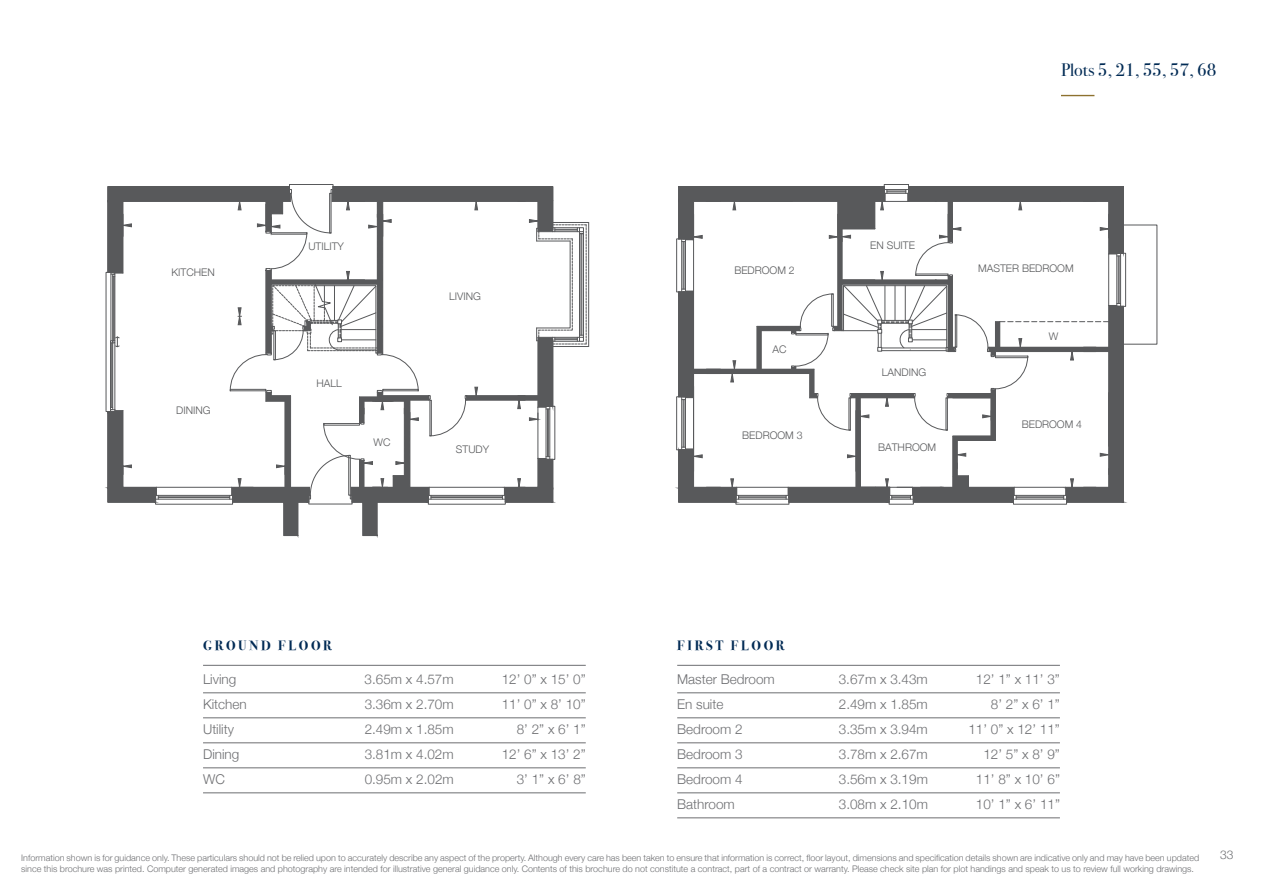
<style>
.page{position:relative;width:1263px;height:893px;background:#fff}
.page>*{position:absolute;margin:0;border:0;box-sizing:border-box;transform-origin:0 0}
.t1{font:18px "Bodoni Svty Two ITCTT";color:#002a54}
.t2{font:300 13.5px "Helvetica Neue";color:#6d6e71}
.t3{font:700 13.5px "Bodoni Svty Two ITCTT";letter-spacing:.2em;color:#002a54}
.t4{font:300 12px "Helvetica Neue";color:#6d6e71}
.t5{font:300 10.5px "Helvetica Neue";color:#58595b}
.t6{font:300 9px/10.8px "Helvetica Neue";color:#6d6e71}
</style>
<div class="page">
<hr style="left:203px;top:665px;width:383px;height:1px;background:#6d6e71">
<hr style="left:203px;top:693px;width:383px;height:1px;background:#6d6e71">
<hr style="left:203px;top:718px;width:383px;height:1px;background:#6d6e71">
<hr style="left:203px;top:743px;width:383px;height:1px;background:#6d6e71">
<hr style="left:203px;top:768px;width:383px;height:1px;background:#6d6e71">
<hr style="left:203px;top:793px;width:383px;height:1px;background:#6d6e71">
<hr style="left:677px;top:665px;width:383px;height:1px;background:#6d6e71">
<hr style="left:677px;top:693px;width:383px;height:1px;background:#6d6e71">
<hr style="left:677px;top:718px;width:383px;height:1px;background:#6d6e71">
<hr style="left:677px;top:743px;width:383px;height:1px;background:#6d6e71">
<hr style="left:677px;top:768px;width:383px;height:1px;background:#6d6e71">
<hr style="left:677px;top:793px;width:383px;height:1px;background:#6d6e71">
<hr style="left:677px;top:818px;width:383px;height:1px;background:#6d6e71">
<hr style="left:1061px;top:95px;width:33px;height:1px;background:#8d712f">
<hr style="left:553px;top:346px;width:36px;height:1px;background:#58595b">
<hr style="left:588px;top:222px;width:1px;height:124px;background:#58595b">
<hr style="left:553px;top:222px;width:36px;height:1px;background:#58595b">
<div style="left:289px;top:184px;width:44px;height:3px;border:1px solid #58595b"></div>
<svg style="left:107px;top:186px;width:480px;height:350px"></svg>
<div style="left:676px;top:397px;width:3px;height:53px;border:1px solid #58595b"></div>
<div style="left:676px;top:239px;width:3px;height:53px;border:1px solid #58595b"></div>
<div style="left:884px;top:184px;width:25px;height:3px;border:1px solid #58595b"></div>
<div style="left:1123px;top:253px;width:3px;height:53px;border:1px solid #58595b"></div>
<svg style="left:678px;top:186px;width:446px;height:317px"></svg>
<hr style="left:678px;top:292px;width:1px;height:105px;background:#58595b">
<hr style="left:691px;top:292px;width:1px;height:105px;background:#58595b">
<hr style="left:693px;top:292px;width:1px;height:105px;background:#58595b">
<p class="t5" style="left:171px;top:263px;width:45px">KITCHEN</p>
<p class="t5" style="left:176px;top:401px;width:36px">DINING</p>
<p class="t5" style="left:308px;top:238px;width:37px">UTILITY</p>
<p class="t5" style="left:316px;top:375px;width:27px">HALL</p>
<p class="t5" style="left:373px;top:433px;width:18px">WC</p>
<p class="t5" style="left:449px;top:288px;width:33px">LIVING</p>
<p class="t5" style="left:456px;top:441px;width:35px">STUDY</p>
<h2 class="t3" style="left:203px;top:635px;width:130px">GROUND FLOOR</h2>
<h2 class="t2" style="left:203px;top:668px;width:35px">Living</h2>
<h2 class="t2" style="left:365px;top:668px;width:91px">3.65m x 4.57m</h2>
<h2 class="t2" style="left:502px;top:668px;width:86px">12’ 0” x 15’ 0”</h2>
<h2 class="t2" style="left:203px;top:693px;width:45px">Kitchen</h2>
<h2 class="t2" style="left:365px;top:693px;width:91px">3.36m x 2.70m</h2>
<h2 class="t2" style="left:502px;top:693px;width:86px">11’ 0” x 8’ 10”</h2>
<h2 class="t2" style="left:203px;top:718px;width:32px">Utility</h2>
<h2 class="t2" style="left:365px;top:718px;width:91px">2.49m x 1.85m</h2>
<h2 class="t2" style="left:517px;top:718px;width:71px">8’ 2” x 6’ 1”</h2>
<h2 class="t2" style="left:203px;top:743px;width:38px">Dining</h2>
<h2 class="t2" style="left:365px;top:743px;width:91px">3.81m x 4.02m</h2>
<h2 class="t2" style="left:502px;top:743px;width:86px">12’ 6” x 13’ 2”</h2>
<h2 class="t2" style="left:203px;top:768px;width:23px">WC</h2>
<h2 class="t2" style="left:365px;top:768px;width:91px">0.95m x 2.02m</h2>
<h2 class="t2" style="left:517px;top:768px;width:71px">3’ 1” x 6’ 8”</h2>
<p class="t5" style="left:734px;top:262px;width:62px">BEDROOM 2</p>
<p class="t5" style="left:772px;top:341px;width:16px">AC</p>
<p class="t5" style="left:742px;top:427px;width:62px">BEDROOM 3</p>
<h1 class="t1" style="left:1061px;top:56px;width:157px">Plots 5, 21, 55, 57, 68</h1>
<p class="t5" style="left:870px;top:237px;width:46px">EN SUITE</p>
<p class="t5" style="left:882px;top:363px;width:46px">LANDING</p>
<p class="t5" style="left:878px;top:439px;width:60px">BATHROOM</p>
<p class="t5" style="left:978px;top:260px;width:97px">MASTER BEDROOM</p>
<p class="t5" style="left:1049px;top:328px;width:11px">W</p>
<p class="t5" style="left:1022px;top:416px;width:62px">BEDROOM 4</p>
<h2 class="t3" style="left:677px;top:635px;width:109px">FIRST FLOOR</h2>
<h2 class="t2" style="left:677px;top:668px;width:99px">Master Bedroom</h2>
<h2 class="t2" style="left:839px;top:668px;width:91px">3.67m x 3.43m</h2>
<h2 class="t2" style="left:976px;top:668px;width:86px">12’ 1” x 11’ 3”</h2>
<h2 class="t2" style="left:677px;top:693px;width:48px">En suite</h2>
<h2 class="t2" style="left:839px;top:693px;width:91px">2.49m x 1.85m</h2>
<h2 class="t2" style="left:991px;top:693px;width:71px">8’ 2” x 6’ 1”</h2>
<h2 class="t2" style="left:677px;top:718px;width:67px">Bedroom 2</h2>
<h2 class="t2" style="left:839px;top:718px;width:91px">3.35m x 3.94m</h2>
<h2 class="t2" style="left:968px;top:718px;width:93px">11’ 0” x 12’ 11”</h2>
<h2 class="t2" style="left:677px;top:743px;width:67px">Bedroom 3</h2>
<h2 class="t2" style="left:839px;top:743px;width:91px">3.78m x 2.67m</h2>
<h2 class="t2" style="left:983px;top:743px;width:78px">12’ 5” x 8’ 9”</h2>
<h2 class="t2" style="left:677px;top:768px;width:67px">Bedroom 4</h2>
<h2 class="t2" style="left:839px;top:768px;width:91px">3.56m x 3.19m</h2>
<h2 class="t2" style="left:976px;top:768px;width:86px">11’ 8” x 10’ 6”</h2>
<h2 class="t2" style="left:677px;top:793px;width:59px">Bathroom</h2>
<h2 class="t2" style="left:839px;top:793px;width:91px">3.08m x 2.10m</h2>
<h2 class="t2" style="left:976px;top:793px;width:86px">10’ 1” x 6’ 11”</h2>
<p class="t6" style="left:21px;top:852px;width:1179px">Information shown is for guidance only. These particulars should not be relied upon to accurately describe any aspect of the property. Although every care has been taken to ensure that information is correct, floor layout, dimensions and specification details shown are indicative only and may have been updated since this brochure was printed. Computer generated images and photography are intended for illustrative general guidance only. Contents of this brochure do not constitute a contract, part of a contract or warranty. Please check site plan for plot handings and speak to us to review full working drawings.</p>
<h3 class="t4" style="left:1220px;top:845px;width:15px">33</h3>
</div>
